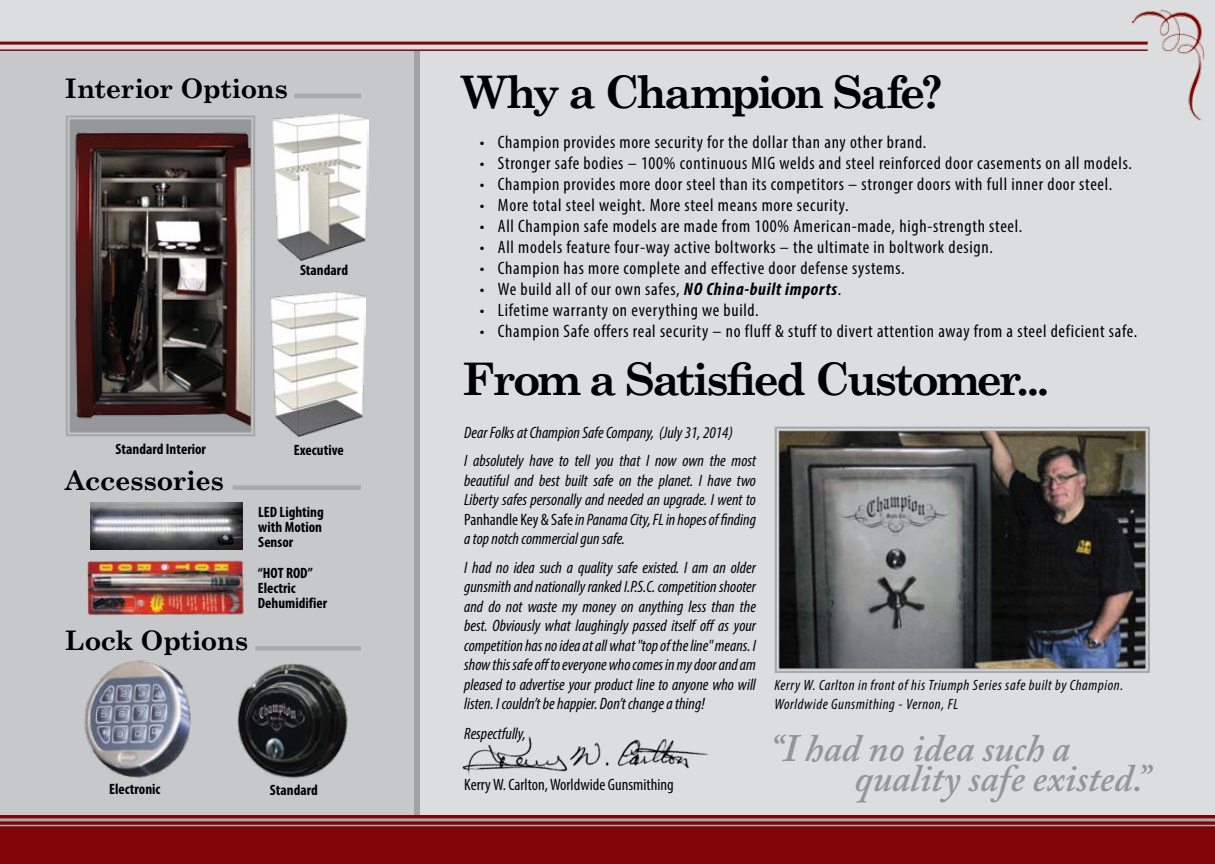
<style>
.page{position:relative;width:1215px;height:864px;background:#dcddde}
.page>*{position:absolute;margin:0;border:0;box-sizing:border-box;transform-origin:0 0}
.t1{font:700 45px "Century Schoolbook";letter-spacing:-.065em;color:#000}
.t2{font:italic 600 38.7px/30.2px "Adobe Caslon Pro";color:#939598}
.t3{font:700 27px "Century Schoolbook";letter-spacing:-.015em;color:#000}
.t4{font:condensed 18px "Myriad Pro";letter-spacing:.04em;color:#000}
.t5{font:italic condensed 16.5px/19.5px "Myriad Pro";color:#000;text-align:justify}
.t6{font:condensed 16.5px "Myriad Pro";color:#000}
.t7{font:700 condensed 15px/15px "Myriad Pro";color:#000}
.t8{font:italic condensed 15px/19.5px "Myriad Pro";letter-spacing:.04em;color:#000}
.s1{font-weight:700;font-style:italic}
.s2{font-style:normal}
</style>
<div class="page">
<img style="left:1132px;top:9px;width:73px;height:112px">
<div style="left:0;top:51px;width:418px;height:764px;background:#c7c8ca"></div>
<img style="left:462px;top:736px;width:246px;height:39px">
<img style="left:87px;top:560px;width:157px;height:55px">
<img style="left:91px;top:502px;width:151px;height:48px">
<img style="left:84px;top:660px;width:107px;height:118px">
<img style="left:237px;top:663px;width:111px;height:116px">
<img style="left:271px;top:292px;width:94px;height:145px">
<img style="left:272px;top:113px;width:97px;height:148px">
<svg style="left:65px;top:115px;width:190px;height:322px"></svg>
<svg style="left:69px;top:119px;width:183px;height:314px"></svg>
<hr style="left:294px;top:94px;width:67px;height:4px;background:#a7a9ac">
<div style="left:233px;top:485px;width:128px;height:5px;background:#a7a9ac"></div>
<div style="left:255px;top:646px;width:106px;height:5px;background:#a7a9ac"></div>
<div style="left:414px;top:51px;width:6px;height:764px;background:#a1a3a6"></div>
<svg style="left:774px;top:426px;width:376px;height:247px"></svg>
<svg style="left:778px;top:430px;width:369px;height:240px"></svg>
<div style="left:0;top:815px;width:1215px;height:49px;background:#800507"></div>
<hr style="left:0;top:42px;width:1148px;height:3px;background:#800507">
<hr style="left:0;top:49px;width:1148px;height:2px;background:#800507">
<hr style="left:0;top:818px;width:1215px;height:3px;background:#a7a9ac">
<hr style="left:0;top:825px;width:1215px;height:1px;background:#a7a9ac">
<h3 class="t3" style="left:65px;top:72px;width:224px">Interior Options</h3>
<p class="t7" style="left:300px;top:262px;width:50px">Standard</p>
<p class="t7" style="left:116px;top:441px;width:92px">Standard Interior</p>
<p class="t7" style="left:294px;top:442px;width:52px">Executive</p>
<h3 class="t3" style="left:65px;top:463px;width:161px">Accessories</h3>
<h3 class="t3" style="left:65px;top:624px;width:185px">Lock Options</h3>
<p class="t7" style="left:258px;top:504px;width:67px;text-align:justify">LED Lighting with Motion Sensor</p>
<p class="t7" style="left:258px;top:565px;width:71px">“HOT ROD”<br>Electric<br>Dehumidifier</p>
<p class="t7" style="left:109px;top:781px;width:53px">Electronic</p>
<p class="t7" style="left:270px;top:782px;width:49px">Standard</p>
<h1 class="t1" style="left:462px;top:64px;width:482px">Why a Champion Safe?</h1>
<p class="t4" style="left:480px;top:131px;width:448px">• Champion provides more security for the dollar than any other brand.</p>
<p class="t4" style="left:480px;top:152px;width:654px">• Stronger safe bodies – 100% continuous MIG welds and steel reinforced door casements on all models.</p>
<p class="t4" style="left:480px;top:173px;width:634px">• Champion provides more door steel than its competitors – stronger doors with full inner door steel.</p>
<p class="t4" style="left:480px;top:194px;width:370px">• More total steel weight. More steel means more security.</p>
<p class="t4" style="left:480px;top:215px;width:544px">• All Champion safe models are made from 100% American-made, high-strength steel.</p>
<p class="t4" style="left:480px;top:236px;width:515px">• All models feature four-way active boltworks – the ultimate in boltwork design.</p>
<p class="t4" style="left:480px;top:257px;width:426px">• Champion has more complete and effective door defense systems.</p>
<p class="t4" style="left:480px;top:278px;width:363px">• We build all of our own safes, <span class="s1">NO China-built imports</span>.</p>
<p class="t4" style="left:480px;top:299px;width:280px">• Lifetime warranty on everything we build.</p>
<p class="t4" style="left:480px;top:320px;width:659px">• Champion Safe offers real security – no fluff &amp; stuff to divert attention away from a steel deficient safe.</p>
<h1 class="t1" style="left:462px;top:352px;width:589px">From a Satisfied Customer...</h1>
<p class="t5" style="left:464px;top:418px;width:293px;line-height:28.5px">Dear Folks at Champion Safe Company, (July 31, 2014)<br>I absolutely have to tell you that I now own the most</p>
<p class="t5" style="left:464px;top:471px;width:293px">beautiful and best built safe on the planet. I have two Liberty safes personally and needed an upgrade. I went to <span class="s2">Panhandle Key &amp; Safe</span> in Panama City, FL in hopes of finding a top notch commercial gun safe.</p>
<p class="t5" style="left:464px;top:558px;width:293px">I had no idea such a quality safe existed. I am an older gunsmith and nationally ranked I.P.S.C. competition shooter and do not waste my money on anything less than the best. Obviously what laughingly passed itself off as your competition has no idea at all what "top of the line" means. I show this safe off to everyone who comes in my door and am pleased to advertise your product line to anyone who will listen. I couldn’t be happier. Don’t change a thing!</p>
<p class="t5" style="left:464px;top:724px;width:63px">Respectfully,</p>
<p class="t6" style="left:464px;top:775px;width:211px">Kerry W. Carlton, Worldwide Gunsmithing</p>
<p class="t8" style="left:774px;top:675px;width:350px">Kerry W. Carlton in front of his Triumph Series safe built by Champion.<br>Worldwide Gunsmithing - Vernon, FL</p>
<h2 class="t2" style="left:855px;top:733px;width:297px;text-indent:-85px">“I had no idea such a quality safe existed.”</h2>
</div>
